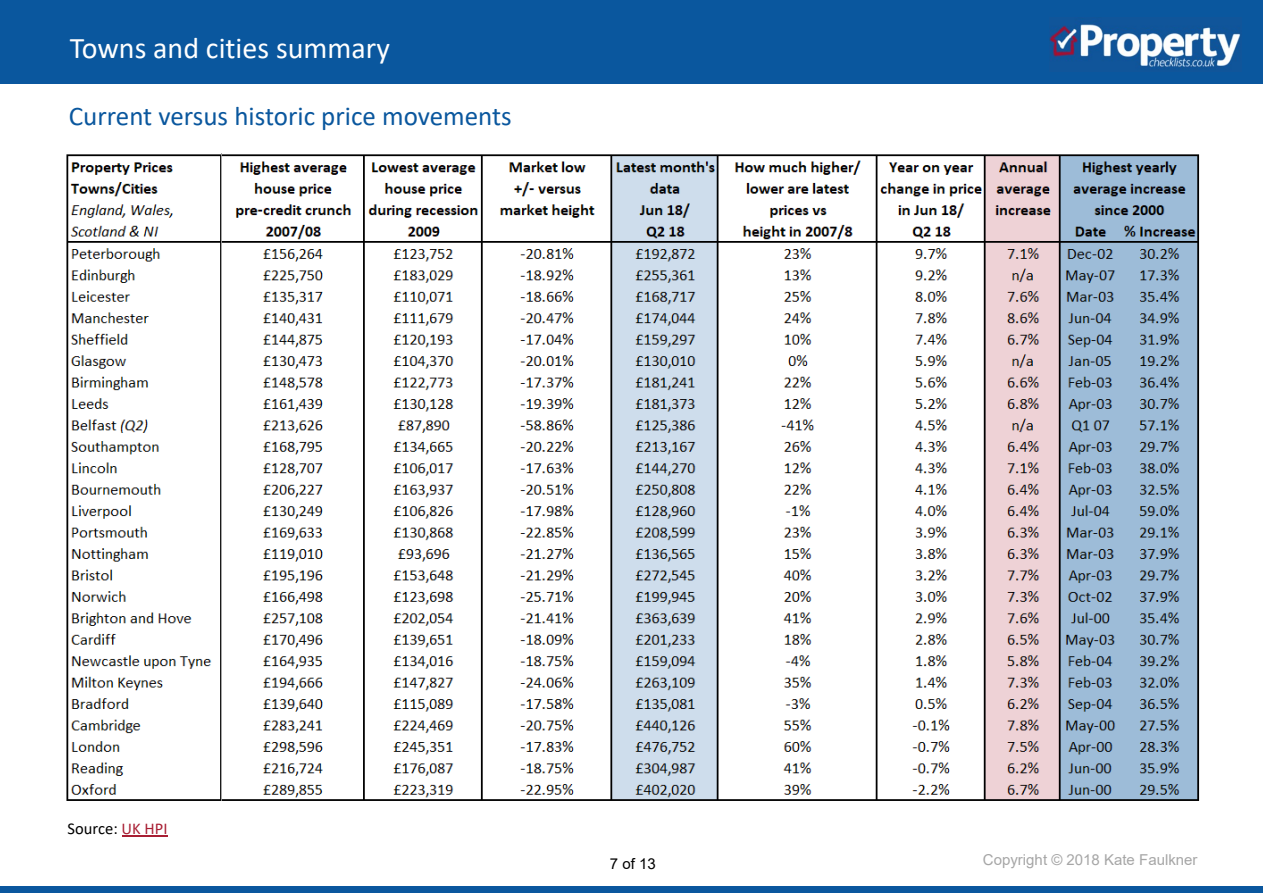
<style>
.page{position:relative;width:1263px;height:893px;background:#fff}
.page>*{position:absolute;margin:0;border:0;box-sizing:border-box;transform-origin:0 0}
.t1{font:30px "Calibri";color:#fff}
.t2{font:27px "Calibri";color:#0a579e}
.t3{font:16.5px "Calibri";color:#000}
.t4{font:15px "Arial";color:#a6a6a6}
.t5{font:15px "Arial";color:#000}
.s1{color:#a81e33}
</style>
<div class="page">
<div style="left:0;top:0;width:1263px;height:83px;background:#0a579e"></div>
<img style="left:1049px;top:21px;width:192px;height:49px">
<div style="left:0;top:886px;width:1263px;height:7px;background:#0a579e"></div>
<hr style="left:122px;top:836px;width:45px;height:1px;background:#a81e33">
<img style="left:66px;top:153px;width:1134px;height:648px">
<p class="t1" style="left:70px;top:36px;width:322px">Towns and cities summary</p>
<p class="t2" style="left:69px;top:104px;width:444px">Current versus historic price movements</p>
<p class="t3" style="left:68px;top:822px;width:101px">Source: <span class="s1">UK HPI</span></p>
<p class="t5" style="left:610px;top:858px;width:47px">7 of 13</p>
<p class="t4" style="left:983px;top:854px;width:216px">Copyright © 2018 Kate Faulkner</p>
</div>
